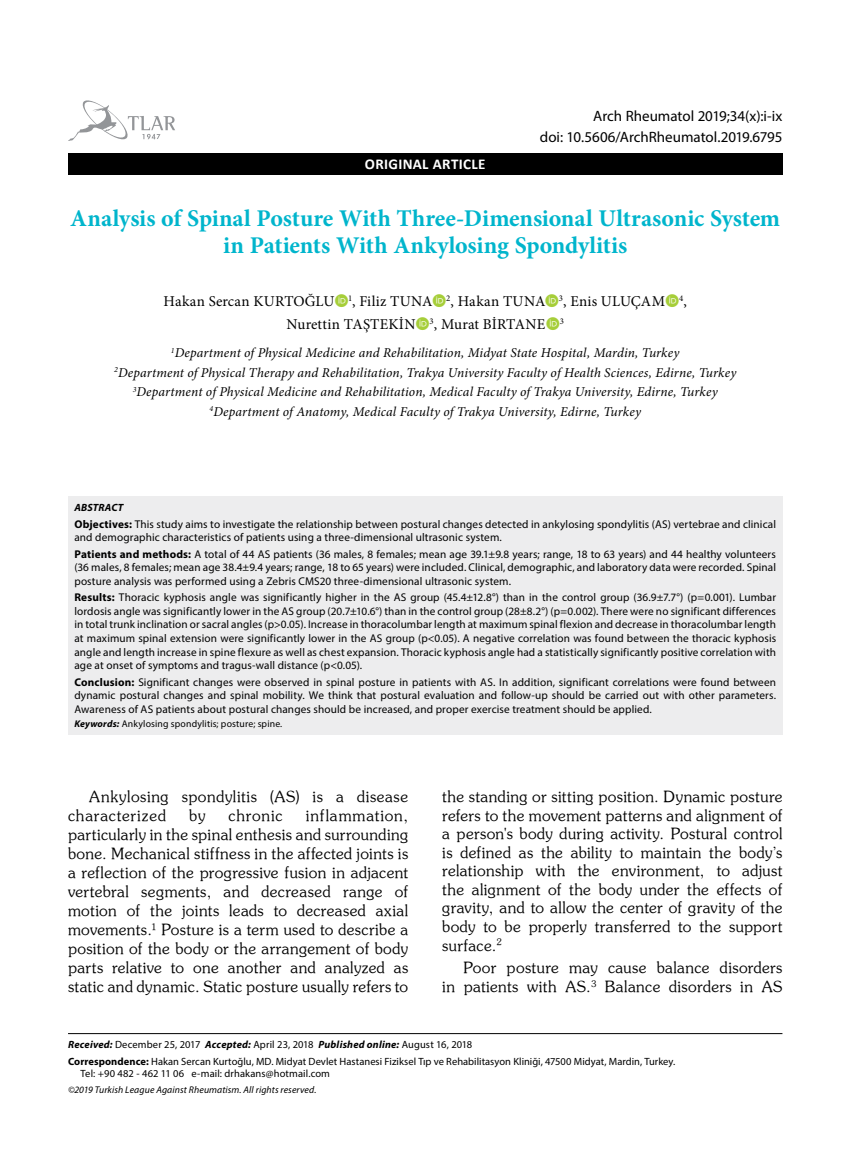
<style>
.page{position:relative;width:859px;height:1170px;background:#fff}
.page>*{position:absolute;margin:0;border:0;box-sizing:border-box;transform-origin:0 0}
.t1{font:700 24px/27px "Minion Pro";letter-spacing:-.005em;color:#00b5cc;text-align:center}
.t2{font:15.45px/19px "Souvenir Turk";letter-spacing:.03em;color:#000;text-align:justify}
.t3{font:15.45px "Souvenir Turk";letter-spacing:.05em;color:#000}
.t4{font:15px/22.5px "Minion Pro";letter-spacing:.015em;color:#000;text-align:center}
.t5{font:15px "Myriad Pro";color:#000}
.t6{font:700 15px "Calibri";letter-spacing:.02em;color:#fff}
.t7{font:italic 13.5px/19.5px "Minion Pro";letter-spacing:.01em;color:#000;text-align:center}
.t8{font:11.25px/13.5px "Myriad Pro";letter-spacing:.01em;color:#000;text-align:justify}
.t9{font:10.5px/16.8px "Myriad Pro";letter-spacing:.005em;color:#000}
.t10{font:italic 700 10.5px "Myriad Pro";letter-spacing:.015em;color:#000}
.t11{font:italic 9.75px "Myriad Pro";letter-spacing:.01em;color:#000}
.t12{font:9.75px "Myriad Pro";letter-spacing:.015em;color:#000}
.s1{font-weight:700}
.s2{font-weight:700;font-style:italic}
</style>
<div class="page">
<div style="left:68px;top:153px;width:714px;height:21px;background:#000"></div>
<svg style="left:68px;top:100px;width:107px;height:41px"></svg>
<hr style="left:68px;top:1033px;width:714px;height:1px;background:#000">
<div style="left:68px;top:496px;width:714px;height:239px;background:#ededee"></div>
<h3 class="t5" style="left:593px;top:107px;width:191px">Arch Rheumatol 2019;34(x):i-ix</h3>
<h3 class="t6" style="left:365px;top:153px;width:122px">ORIGINAL ARTICLE</h3>
<h3 class="t5" style="left:540px;top:127px;width:244px">doi: 10.5606/ArchRheumatol.2019.6795</h3>
<h1 class="t1" style="left:70px;top:204px;width:711px">Analysis of Spinal Posture With Three-Dimensional Ultrasonic System in Patients With Ankylosing Spondylitis</h1>
<h3 class="t4" style="left:164px;top:290px;width:525px">Hakan Sercan KURTOĞLU <sup>1</sup>, Filiz TUNA <sup>2</sup>, Hakan TUNA <sup>3</sup>, Enis ULUÇAM <sup>4</sup>,<br>Nurettin TAŞTEKİN <sup>3</sup>, Murat BİRTANE <sup>3</sup></h3>
<p class="t7" style="left:114px;top:343px;width:624px"><sup>1</sup>Department of Physical Medicine and Rehabilitation, Midyat State Hospital, Mardin, Turkey<br><sup>2</sup>Department of Physical Therapy and Rehabilitation, Trakya University Faculty of Health Sciences, Edirne, Turkey <sup>3</sup>Department of Physical Medicine and Rehabilitation, Medical Faculty of Trakya University, Edirne, Turkey <sup>4</sup>Department of Anatomy, Medical Faculty of Trakya University, Edirne, Turkey</p>
<p class="t10" style="left:74px;top:501px;width:50px">ABSTRACT</p>
<p class="t8" style="left:74px;top:517px;width:703px"><span class="s1">Objectives:</span> This study aims to investigate the relationship between postural changes detected in ankylosing spondylitis (AS) vertebrae and clinical and demographic characteristics of patients using a three-dimensional ultrasonic system.</p>
<p class="t8" style="left:74px;top:547px;width:703px"><span class="s1">Patients and methods:</span> A total of 44 AS patients (36 males, 8 females; mean age 39.1±9.8 years; range, 18 to 63 years) and 44 healthy volunteers (36 males, 8 females; mean age 38.4±9.4 years; range, 18 to 65 years) were included. Clinical, demographic, and laboratory data were recorded. Spinal posture analysis was performed using a Zebris CMS20 three-dimensional ultrasonic system.</p>
<p class="t8" style="left:74px;top:590px;width:703px"><span class="s1">Results:</span> Thoracic kyphosis angle was significantly higher in the AS group (45.4±12.8°) than in the control group (36.9±7.7°) (p=0.001). Lumbar lordosis angle was significantly lower in the AS group (20.7±10.6°) than in the control group (28±8.2°) (p=0.002). There were no significant differences in total trunk inclination or sacral angles (p&gt;0.05). Increase in thoracolumbar length at maximum spinal flexion and decrease in thoracolumbar length at maximum spinal extension were significantly lower in the AS group (p&lt;0.05). A negative correlation was found between the thoracic kyphosis angle and length increase in spine flexure as well as chest expansion. Thoracic kyphosis angle had a statistically significantly positive correlation with age at onset of symptoms and tragus-wall distance (p&lt;0.05).</p>
<p class="t8" style="left:74px;top:674px;width:703px"><span class="s1">Conclusion:</span> Significant changes were observed in spinal posture in patients with AS. In addition, significant correlations were found between dynamic postural changes and spinal mobility. We think that postural evaluation and follow-up should be carried out with other parameters.<br>Awareness of AS patients about postural changes should be increased, and proper exercise treatment should be applied.</p>
<p class="t12" style="left:74px;top:717px;width:209px"><span class="s2">Keywords:</span> Ankylosing spondylitis; posture; spine.</p>
<h2 class="t2" style="left:68px;top:786px;width:342px;text-indent:21px">Ankylosing spondylitis (AS) is a disease characterized</h2>
<p class="t2" style="left:68px;top:805px;width:342px;text-indent:238px">inflammation, particularly in the spinal enthesis and surrounding bone. Mechanical stiffness in the affected joints is a reflection of the progressive fusion in adjacent vertebral segments, and decreased range of motion of the joints leads to decreased axial movements.<sup>1</sup> Posture is a term used to describe a position of the body or the arrangement of body parts relative to one another and analyzed as static and dynamic. Static posture usually refers to</p>
<h2 class="t2" style="left:189px;top:805px;width:18px">by</h2>
<h2 class="t3" style="left:229px;top:806px;width:56px">chronic</h2>
<p class="t2" style="left:442px;top:786px;width:342px;line-height:18.6px">the standing or sitting position. Dynamic posture refers to the movement patterns and alignment of a person's body during activity. Postural control is defined as the ability to maintain the body’s relationship with the environment, to adjust the alignment of the body under the effects of gravity, and to allow the center of gravity of the body to be properly transferred to the support surface.<sup>2</sup></p>
<h2 class="t2" style="left:442px;top:958px;width:342px;line-height:18.6px;text-align:right">Poor posture may cause balance disorders<br>in patients with AS.<sup>3</sup> Balance disorders in AS</h2>
<p class="t9" style="left:68px;top:1035px;width:609px"><span class="s2">Received:</span> December 25, 2017 <span class="s2">Accepted:</span> April 23, 2018 <span class="s2">Published online:</span> August 16, 2018<br><span class="s1">Correspondence:</span> Hakan Sercan Kurtoğlu, MD. Midyat Devlet Hastanesi Fiziksel Tıp ve Rehabilitasyon Kliniği, 47500 Midyat, Mardin, Turkey.</p>
<p class="t9" style="left:81px;top:1065px;width:251px">Tel: +90 482 - 462 11 06 e-mail: drhakans@hotmail.com</p>
<p class="t11" style="left:68px;top:1083px;width:250px">©2019 Turkish League Against Rheumatism. All rights reserved.</p>
</div>
